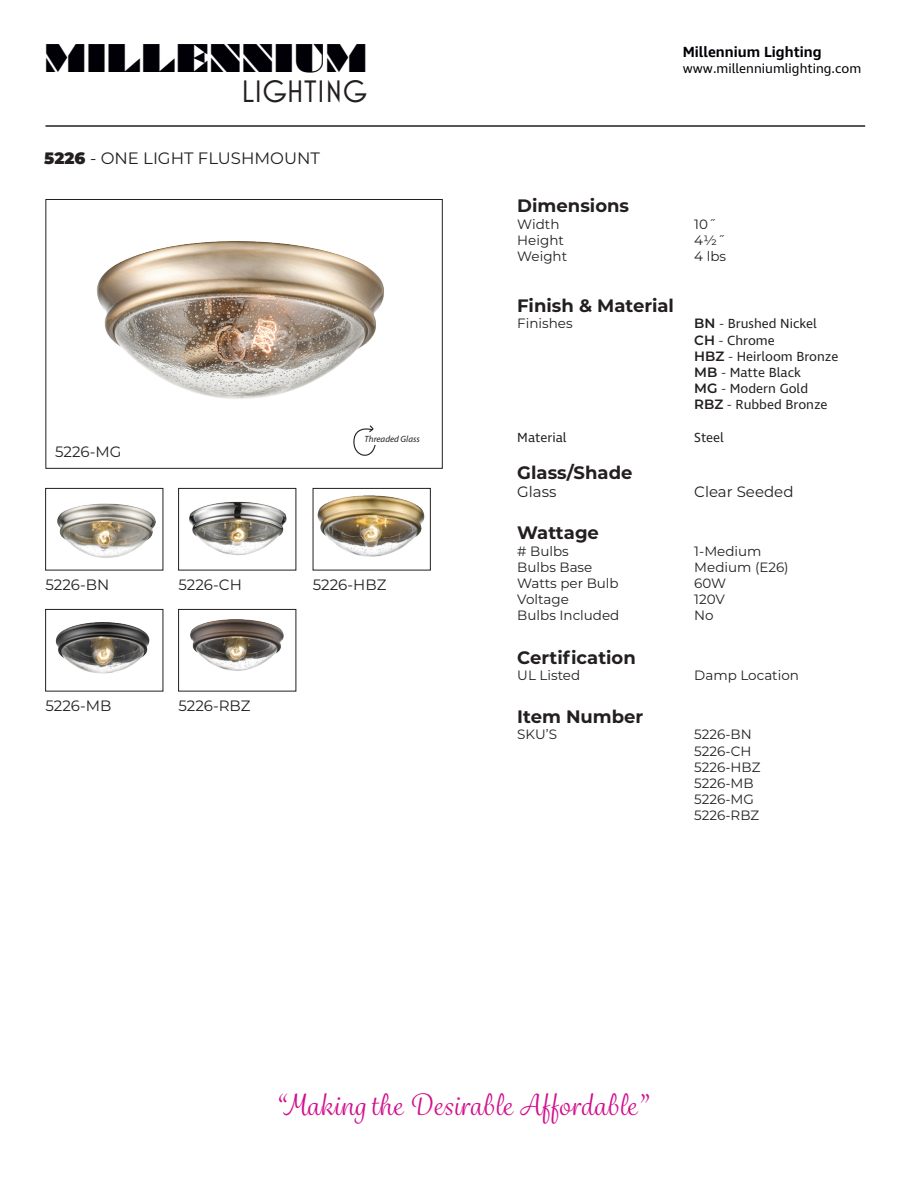
<style>
.page{position:relative;width:918px;height:1188px;background:#fff}
.page>*{position:absolute;margin:0;border:0;box-sizing:border-box;transform-origin:0 0}
.t1{font:36.45px "Braggadocio";color:#000006}
.t2{font:31.5px "Mostra Nuova";color:#231f20}
.t3{font:28.5px "Grafolita Script";letter-spacing:.025em;color:#d10f8c}
.t4{font:700 18px "Montserrat";color:#231f20}
.t5{font:16.5px "Montserrat";color:#231f20}
.t6{font:15px "Montserrat";color:#231f20}
.t7{font:600 15px "Ingra";color:#000006}
.t8{font:13.5px "Montserrat";color:#231f20}
.t9{font:13.5px "Ingra";color:#231f20}
.t10{font:13.5px "Ingra";color:#000006}
.t11{font:italic 9px "Myriad Pro";color:#231f20}
.s1{font-weight:900}
.s2{font-family:"Montserrat";font-weight:600}
.s3{font-family:"Montserrat"}
</style>
<div class="page">
<img style="left:97px;top:241px;width:287px;height:158px">
<div style="left:45px;top:199px;width:398px;height:270px;border:1px solid #231f20"></div>
<hr style="left:45px;top:125px;width:820px;height:2px;background:#231f20">
<img style="left:57px;top:503px;width:99px;height:55px">
<div style="left:45px;top:488px;width:118px;height:82px;border:1px solid #231f20"></div>
<img style="left:189px;top:501px;width:98px;height:54px">
<div style="left:178px;top:488px;width:118px;height:82px;border:1px solid #231f20"></div>
<img style="left:317px;top:495px;width:108px;height:62px">
<div style="left:313px;top:488px;width:118px;height:82px;border:1px solid #231f20"></div>
<img style="left:55px;top:622px;width:95px;height:52px">
<div style="left:45px;top:609px;width:118px;height:82px;border:1px solid #231f20"></div>
<img style="left:190px;top:619px;width:94px;height:52px">
<div style="left:178px;top:609px;width:118px;height:82px;border:1px solid #231f20"></div>
<svg style="left:353px;top:425px;width:23px;height:31px"></svg>
<p class="t1" style="left:44px;top:36px;width:325px">MILLENNIUM</p>
<p class="t2" style="left:241px;top:73px;width:128px">LIGHTING</p>
<p class="t5" style="left:44px;top:147px;width:277px"><span class="s1">5226</span> - ONE LIGHT FLUSHMOUNT</p>
<p class="t6" style="left:55px;top:441px;width:68px">5226-MG</p>
<p class="t11" style="left:365px;top:433px;width:57px">Threaded Glass</p>
<p class="t6" style="left:45px;top:574px;width:65px">5226-BN</p>
<p class="t6" style="left:178px;top:574px;width:65px">5226-CH</p>
<p class="t6" style="left:313px;top:574px;width:75px">5226-HBZ</p>
<p class="t6" style="left:45px;top:695px;width:67px">5226-MB</p>
<p class="t6" style="left:178px;top:695px;width:74px">5226-RBZ</p>
<p class="t7" style="left:683px;top:42px;width:140px">Millennium Lighting</p>
<p class="t10" style="left:683px;top:60px;width:180px">www.millenniumlighting.com</p>
<p class="t4" style="left:517px;top:193px;width:113px">Dimensions</p>
<p class="t8" style="left:517px;top:215px;width:44px">Width</p>
<p class="t8" style="left:694px;top:215px;width:23px">10˝</p>
<p class="t8" style="left:517px;top:231px;width:48px">Height</p>
<p class="t8" style="left:694px;top:231px;width:32px">4½˝</p>
<p class="t8" style="left:517px;top:247px;width:51px">Weight</p>
<p class="t8" style="left:694px;top:247px;width:33px">4 lbs</p>
<p class="t4" style="left:517px;top:293px;width:158px">Finish &amp; Material</p>
<p class="t8" style="left:517px;top:314px;width:57px">Finishes</p>
<p class="t9" style="left:694px;top:315px;width:124px"><span class="s2">BN</span> <span class="s3">-</span> Brushed Nickel</p>
<p class="t9" style="left:694px;top:332px;width:82px"><span class="s2">CH</span> <span class="s3">-</span> Chrome</p>
<p class="t9" style="left:694px;top:348px;width:146px"><span class="s2">HBZ</span> <span class="s3">-</span> Heirloom Bronze</p>
<p class="t9" style="left:694px;top:364px;width:108px"><span class="s2">MB</span> <span class="s3">-</span> Matte Black</p>
<p class="t9" style="left:694px;top:380px;width:115px"><span class="s2">MG</span> <span class="s3">-</span> Modern Gold</p>
<p class="t9" style="left:694px;top:396px;width:135px"><span class="s2">RBZ</span> <span class="s3">-</span> Rubbed Bronze</p>
<p class="t9" style="left:517px;top:429px;width:51px">Material</p>
<p class="t9" style="left:694px;top:429px;width:31px">Steel</p>
<p class="t4" style="left:517px;top:460px;width:117px">Glass/Shade</p>
<p class="t6" style="left:517px;top:482px;width:41px">Glass</p>
<p class="t6" style="left:694px;top:482px;width:101px">Clear Seeded</p>
<p class="t4" style="left:517px;top:520px;width:83px">Wattage</p>
<p class="t8" style="left:517px;top:542px;width:53px"># Bulbs</p>
<p class="t8" style="left:694px;top:542px;width:69px">1-Medium</p>
<p class="t8" style="left:517px;top:558px;width:77px">Bulbs Base</p>
<p class="t8" style="left:694px;top:558px;width:96px">Medium (E26)</p>
<p class="t8" style="left:517px;top:574px;width:103px">Watts per Bulb</p>
<p class="t8" style="left:694px;top:574px;width:33px">60W</p>
<p class="t8" style="left:517px;top:590px;width:53px">Voltage</p>
<p class="t8" style="left:694px;top:590px;width:32px">120V</p>
<p class="t8" style="left:517px;top:606px;width:104px">Bulbs Included</p>
<p class="t8" style="left:694px;top:606px;width:21px">No</p>
<p class="t4" style="left:517px;top:645px;width:120px">Certification</p>
<p class="t8" style="left:517px;top:666px;width:64px">UL Listed</p>
<p class="t8" style="left:694px;top:666px;width:106px">Damp Location</p>
<p class="t4" style="left:517px;top:704px;width:128px">Item Number</p>
<p class="t8" style="left:517px;top:725px;width:41px">SKU’S</p>
<p class="t8" style="left:694px;top:725px;width:59px">5226-BN</p>
<p class="t8" style="left:694px;top:742px;width:59px">5226-CH</p>
<p class="t8" style="left:694px;top:758px;width:68px">5226-HBZ</p>
<p class="t8" style="left:694px;top:774px;width:61px">5226-MB</p>
<p class="t8" style="left:694px;top:790px;width:61px">5226-MG</p>
<p class="t8" style="left:694px;top:806px;width:67px">5226-RBZ</p>
<p class="t3" style="left:275px;top:1087px;width:373px">“Making the Desirable Affordable”</p>
</div>
